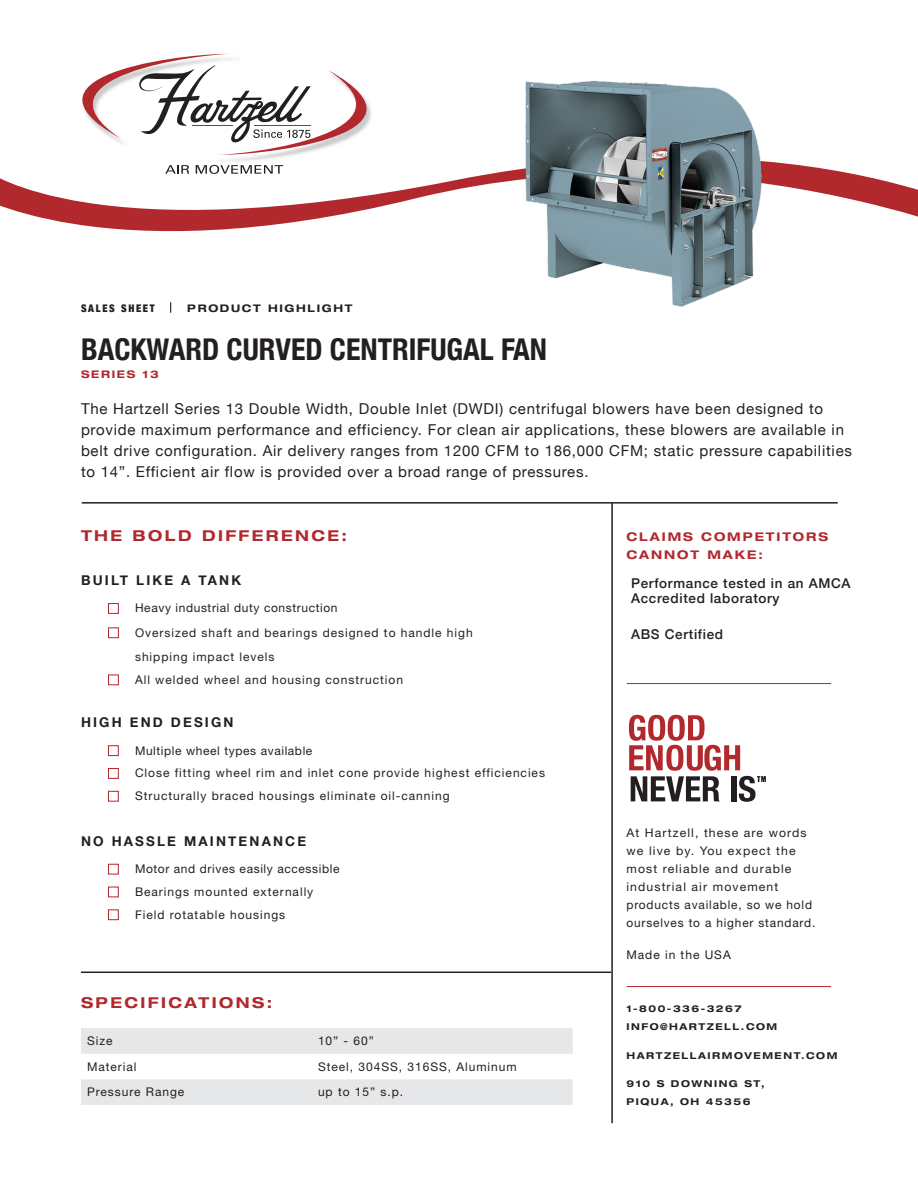
<style>
.page{position:relative;width:918px;height:1188px;background:#fff}
.page>*{position:absolute;margin:0;border:0;box-sizing:border-box;transform-origin:0 0}
.HEADLINE{font:700 condensed 30px "Helvetica Neue";color:#231f20}
.SUBHEADS{font:15px/21px "Helvetica Neue";letter-spacing:.05em;color:#231f20}
.SUBHEADS-2{font:700 expanded 15px "Helvetica Neue";letter-spacing:.16em;color:#b1282d}
.SUBHEADS-3{font:500 13.5px/15px "Helvetica Neue";letter-spacing:.05em;color:#231f20}
.SUBHEADS-4{font:700 13.5px "Helvetica Neue";letter-spacing:.16em;color:#231f20}
.body_copy{font:12px/18px "Helvetica Neue LT Std";letter-spacing:.08em;color:#231f20}
.body_copy-2{font:12px "Helvetica Neue LT Std";letter-spacing:.05em;color:#231f20}
.SUBHEADS-5{font:700 expanded 12px/18px "Helvetica Neue";letter-spacing:.16em;color:#b1282d}
.SUBHEADS-6{font:700 expanded 10.5px "Helvetica Neue";letter-spacing:.16em;color:#231f20}
.SUBHEADS-7{font:900 condensed 10.5px "Helvetica Neue";letter-spacing:.16em;color:#231f20}
.SUBHEADS-8{font:700 expanded 10.5px "Helvetica Neue";letter-spacing:.16em;color:#b1282d}
.SUBHEADS-9{font:700 expanded 9.45px/18px "Helvetica Neue";letter-spacing:.16em;color:#231f20}
</style>
<div class="page">
<svg style="left:0;top:161px;width:918px;height:71px"></svg>
<img style="left:213px;top:157px;width:160px;height:7px">
<svg style="left:82px;top:53px;width:289px;height:104px"></svg>
<svg style="left:165px;top:165px;width:24px;height:9px"></svg>
<svg style="left:196px;top:165px;width:87px;height:9px"></svg>
<hr style="left:193px;top:125px;width:40px;height:1px;background:#b1282d">
<hr style="left:254px;top:125px;width:57px;height:1px;background:#b1282d">
<hr style="left:611px;top:503px;width:2px;height:620px;background:#231f20">
<hr style="left:82px;top:502px;width:756px;height:2px;background:#231f20">
<hr style="left:81px;top:972px;width:530px;height:1px;background:#231f20">
<svg style="left:629px;top:715px;width:137px;height:87px"></svg>
<hr style="left:627px;top:683px;width:204px;height:1px;background:#b1282d">
<hr style="left:627px;top:986px;width:204px;height:1px;background:#b1282d">
<svg style="left:81px;top:1028px;width:492px;height:77px"></svg>
<div style="left:108px;top:603px;width:11px;height:11px;border:1px solid #b1282d"></div>
<div style="left:108px;top:627px;width:11px;height:11px;border:1px solid #b1282d"></div>
<div style="left:108px;top:674px;width:11px;height:11px;border:1px solid #b1282d"></div>
<div style="left:108px;top:745px;width:11px;height:11px;border:1px solid #b1282d"></div>
<div style="left:108px;top:768px;width:11px;height:11px;border:1px solid #b1282d"></div>
<div style="left:108px;top:791px;width:11px;height:11px;border:1px solid #b1282d"></div>
<div style="left:108px;top:864px;width:11px;height:11px;border:1px solid #b1282d"></div>
<div style="left:108px;top:887px;width:11px;height:10px;border:1px solid #b1282d"></div>
<div style="left:108px;top:909px;width:11px;height:11px;border:1px solid #b1282d"></div>
<img style="left:520px;top:80px;width:246px;height:227px">
<p class="SUBHEADS-7" style="left:81px;top:299px;width:75px">SALES SHEET</p>
<p class="SUBHEADS-6" style="left:187px;top:301px;width:167px">PRODUCT HIGHLIGHT</p>
<p class="HEADLINE" style="left:81px;top:324px;width:468px">BACKWARD CURVED CENTRIFUGAL FAN</p>
<p class="SUBHEADS-8" style="left:81px;top:368px;width:79px">SERIES 13</p>
<p class="SUBHEADS" style="left:81px;top:400px;width:773px">The Hartzell Series 13 Double Width, Double Inlet (DWDI) centrifugal blowers have been designed to provide maximum performance and efficiency. For clean air applications, these blowers are available in belt drive configuration. Air delivery ranges from 1200 CFM to 186,000 CFM; static pressure capabilities to 14”. Efficient air flow is provided over a broad range of pressures.</p>
<p class="SUBHEADS-2" style="left:81px;top:526px;width:268px">THE BOLD DIFFERENCE:</p>
<p class="SUBHEADS-4" style="left:81px;top:570px;width:162px">BUILT LIKE A TANK</p>
<p class="body_copy-2" style="left:135px;top:601px;width:204px">Heavy industrial duty construction</p>
<p class="body_copy" style="left:135px;top:623px;width:339px">Oversized shaft and bearings designed to handle high</p>
<p class="body_copy" style="left:135px;top:648px;width:141px">shipping impact levels</p>
<p class="body_copy" style="left:135px;top:670px;width:269px">All welded wheel and housing construction</p>
<p class="SUBHEADS-4" style="left:81px;top:712px;width:154px">HIGH END DESIGN</p>
<p class="body_copy-2" style="left:135px;top:743px;width:179px">Multiple wheel types available</p>
<p class="body_copy" style="left:135px;top:764px;width:412px">Close fitting wheel rim and inlet cone provide highest efficiencies</p>
<p class="body_copy" style="left:135px;top:787px;width:316px">Structurally braced housings eliminate oil-canning</p>
<p class="SUBHEADS-4" style="left:81px;top:831px;width:227px">NO HASSLE MAINTENANCE</p>
<p class="body_copy-2" style="left:135px;top:862px;width:206px">Motor and drives easily accessible</p>
<p class="body_copy" style="left:135px;top:882px;width:180px">Bearings mounted externally</p>
<p class="body_copy" style="left:135px;top:905px;width:152px">Field rotatable housings</p>
<p class="SUBHEADS-2" style="left:81px;top:993px;width:193px">SPECIFICATIONS:</p>
<p class="body_copy" style="left:87px;top:1032px;width:27px">Size</p>
<p class="body_copy" style="left:318px;top:1032px;width:57px">10” - 60”</p>
<p class="body_copy" style="left:87px;top:1057px;width:51px">Material</p>
<p class="body_copy" style="left:318px;top:1057px;width:200px">Steel, 304SS, 316SS, Aluminum</p>
<p class="body_copy" style="left:87px;top:1083px;width:99px">Pressure Range</p>
<p class="body_copy" style="left:318px;top:1083px;width:87px">up to 15” s.p.</p>
<p class="SUBHEADS-5" style="left:626px;top:527px;width:203px">CLAIMS COMPETITORS<br>CANNOT MAKE:</p>
<p class="SUBHEADS-3" style="left:631px;top:575px;width:221px">Performance tested in an AMCA<br>Accredited laboratory</p>
<p class="SUBHEADS-3" style="left:631px;top:626px;width:94px">ABS Certified</p>
<p class="body_copy" style="left:626px;top:823px;width:190px">At Hartzell, these are words we live by. You expect the most reliable and durable industrial air movement products available, so we hold ourselves to a higher standard.</p>
<p class="body_copy" style="left:626px;top:946px;width:106px">Made in the USA</p>
<p class="SUBHEADS-9" style="left:626px;top:999px;width:152px">1-800-336-3267<br>INFO@HARTZELL.COM</p>
<p class="SUBHEADS-9" style="left:626px;top:1046px;width:212px">HARTZELLAIRMOVEMENT.COM</p>
<p class="SUBHEADS-9" style="left:626px;top:1075px;width:140px">910 S DOWNING ST,<br>PIQUA, OH 45356</p>
</div>
